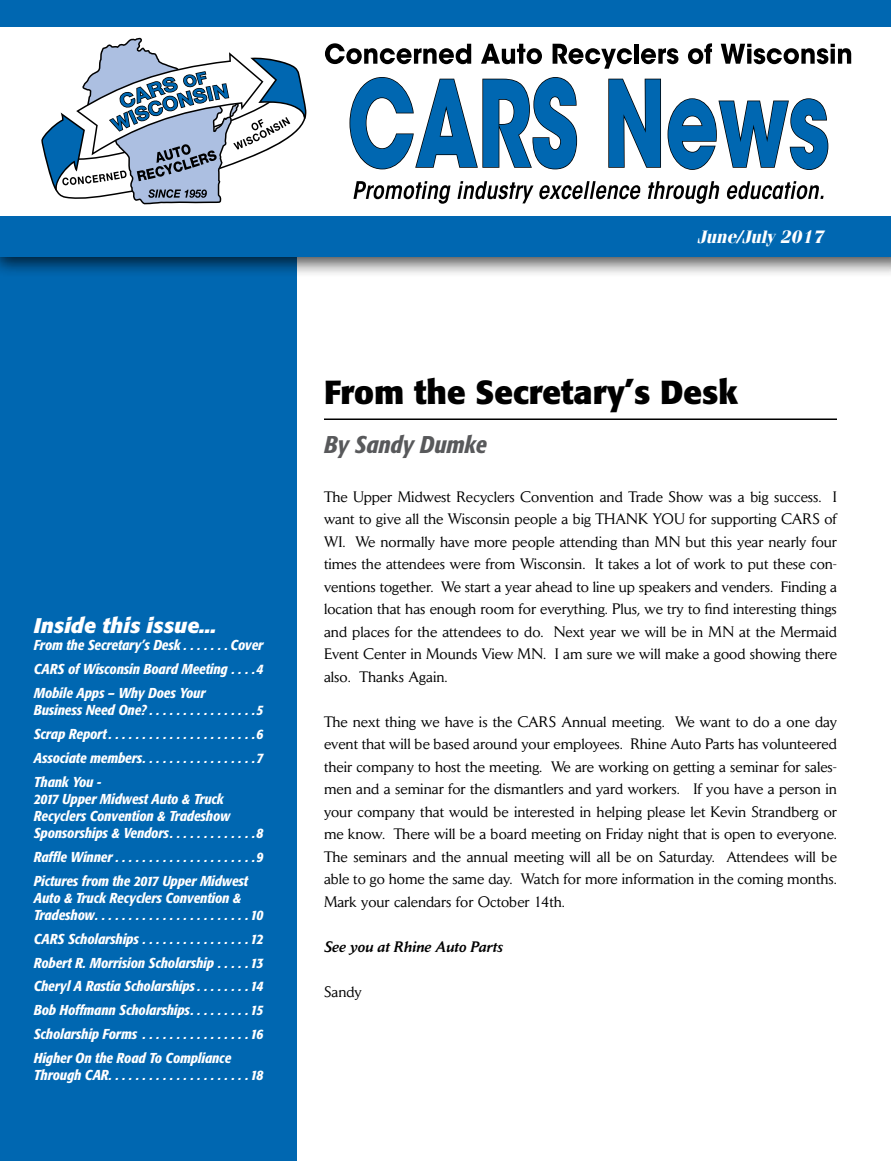
<style>
.page{position:relative;width:891px;height:1161px;background:#fff}
.page>*{position:absolute;margin:0;border:0;box-sizing:border-box;transform-origin:0 0}
.t1{font:700 33px "Formata";color:#000}
.t2{font:italic 500 condensed 24px "Formata";color:#58595b}
.t3{font:italic 700 21px "Formata";color:#fff}
.t4{font:italic 700 18px "Fenice";color:#fff}
.t5{font:15px/22.5px "Daily News";color:#000;text-align:justify}
.t6{font:italic 500 15px "Daily News";letter-spacing:.005em;color:#000}
.t7{font:italic 500 condensed 14.25px/23.9px "Formata";color:#fff;text-align:justify}
</style>
<div class="page">
<div style="left:0;top:0;width:297px;height:1161px;background:#0067b1"></div>
<div style="left:0;top:0;width:891px;height:27px;background:#0067b1"></div>
<div style="left:0;top:207px;width:891px;height:72px;background:#000;opacity:.7"></div>
<div style="left:0;top:216px;width:891px;height:40px;background:#0067b1"></div>
<div style="left:0;top:27px;width:891px;height:189px;background:#fff"></div>
<svg style="left:41px;top:38px;width:266px;height:166px"></svg>
<svg style="left:349px;top:77px;width:228px;height:92px"></svg>
<svg style="left:608px;top:79px;width:53px;height:89px"></svg>
<svg style="left:668px;top:98px;width:160px;height:72px"></svg>
<svg style="left:325px;top:43px;width:146px;height:21px"></svg>
<svg style="left:481px;top:44px;width:61px;height:20px"></svg>
<svg style="left:553px;top:44px;width:79px;height:25px"></svg>
<div style="left:634px;top:44px;width:5px;height:20px;background:#000"></div>
<svg style="left:641px;top:48px;width:37px;height:16px"></svg>
<svg style="left:688px;top:43px;width:24px;height:21px"></svg>
<svg style="left:721px;top:44px;width:130px;height:20px"></svg>
<svg style="left:353px;top:181px;width:98px;height:23px"></svg>
<svg style="left:458px;top:181px;width:183px;height:22px"></svg>
<svg style="left:648px;top:181px;width:71px;height:23px"></svg>
<svg style="left:726px;top:181px;width:98px;height:18px"></svg>
<hr style="left:324px;top:418px;width:513px;height:2px;background:#000">
<h3 class="t3" style="left:34px;top:613px;width:184px">Inside this issue...</h3>
<p class="t7" style="left:34px;top:633px;width:231px">From the Secretary’s Desk . . . . . . Cover CARS of Wisconsin Board Meeting . . . 4<br>Mobile Apps – Why Does Your</p>
<p class="t7" style="left:34px;top:698px;width:231px">Business Need One? . . . . . . . . . . . . . . . 5<br>Scrap Report . . . . . . . . . . . . . . . . . . . . . 6<br>Associate members . . . . . . . . . . . . . . . . 7<br>Thank You -</p>
<p class="t7" style="left:34px;top:790px;width:231px;line-height:17.1px;text-align:left">2017 Upper Midwest Auto &amp; Truck<br>Recyclers Convention &amp; Tradeshow<br>Sponsorships &amp; Vendors . . . . . . . . . . . . 8</p>
<p class="t7" style="left:34px;top:845px;width:231px">Raffle Winner . . . . . . . . . . . . . . . . . . . . 9<br>Pictures from the 2017 Upper Midwest</p>
<p class="t7" style="left:34px;top:889px;width:231px;line-height:17.1px">Auto &amp; Truck Recyclers Convention &amp;<br>Tradeshow . . . . . . . . . . . . . . . . . . . . . . 10</p>
<p class="t7" style="left:34px;top:927px;width:231px">CARS Scholarships . . . . . . . . . . . . . . . 12<br>Robert R. Morrision Scholarship . . . . 13<br>Cheryl A Rastia Scholarships . . . . . . . 14<br>Bob Hoffmann Scholarships . . . . . . . . 15<br>Scholarship Forms . . . . . . . . . . . . . . . 16<br>Higher On the Road To Compliance</p>
<p class="t7" style="left:34px;top:1063px;width:231px">Through CAR . . . . . . . . . . . . . . . . . . . . 18</p>
<p class="t4" style="left:697px;top:226px;width:128px">June/July 2017</p>
<h1 class="t1" style="left:324px;top:372px;width:416px">From the Secretary’s Desk</h1>
<h2 class="t2" style="left:324px;top:430px;width:164px">By Sandy Dumke</h2>
<p class="t5" style="left:324px;top:485px;width:515px">The Upper Midwest Recyclers Convention and Trade Show was a big success. I want to give all the Wisconsin people a big THANK YOU for supporting CARS of WI. We normally have more people attending than MN but this year nearly four times the attendees were from Wisconsin. It takes a lot of work to put these con&shy;ventions together. We start a year ahead to line up speakers and venders. Finding a location that has enough room for everything. Plus, we try to find interesting things and places for the attendees to do. Next year we will be in MN at the Mermaid Event Center in Mounds View MN. I am sure we will make a good showing there also. Thanks Again.</p>
<p class="t5" style="left:324px;top:710px;width:515px">The next thing we have is the CARS Annual meeting. We want to do a one day event that will be based around your employees. Rhine Auto Parts has volunteered their company to host the meeting. We are working on getting a seminar for sales&shy;men and a seminar for the dismantlers and yard workers. If you have a person in your company that would be interested in helping please let Kevin Strandberg or me know. There will be a board meeting on Friday night that is open to everyone.<br>The seminars and the annual meeting will all be on Saturday. Attendees will be able to go home the same day. Watch for more information in the coming months.<br>Mark your calendars for October 14th.</p>
<p class="t6" style="left:324px;top:938px;width:180px">See you at Rhine Auto Parts</p>
<p class="t5" style="left:324px;top:980px;width:39px">Sandy</p>
</div>
